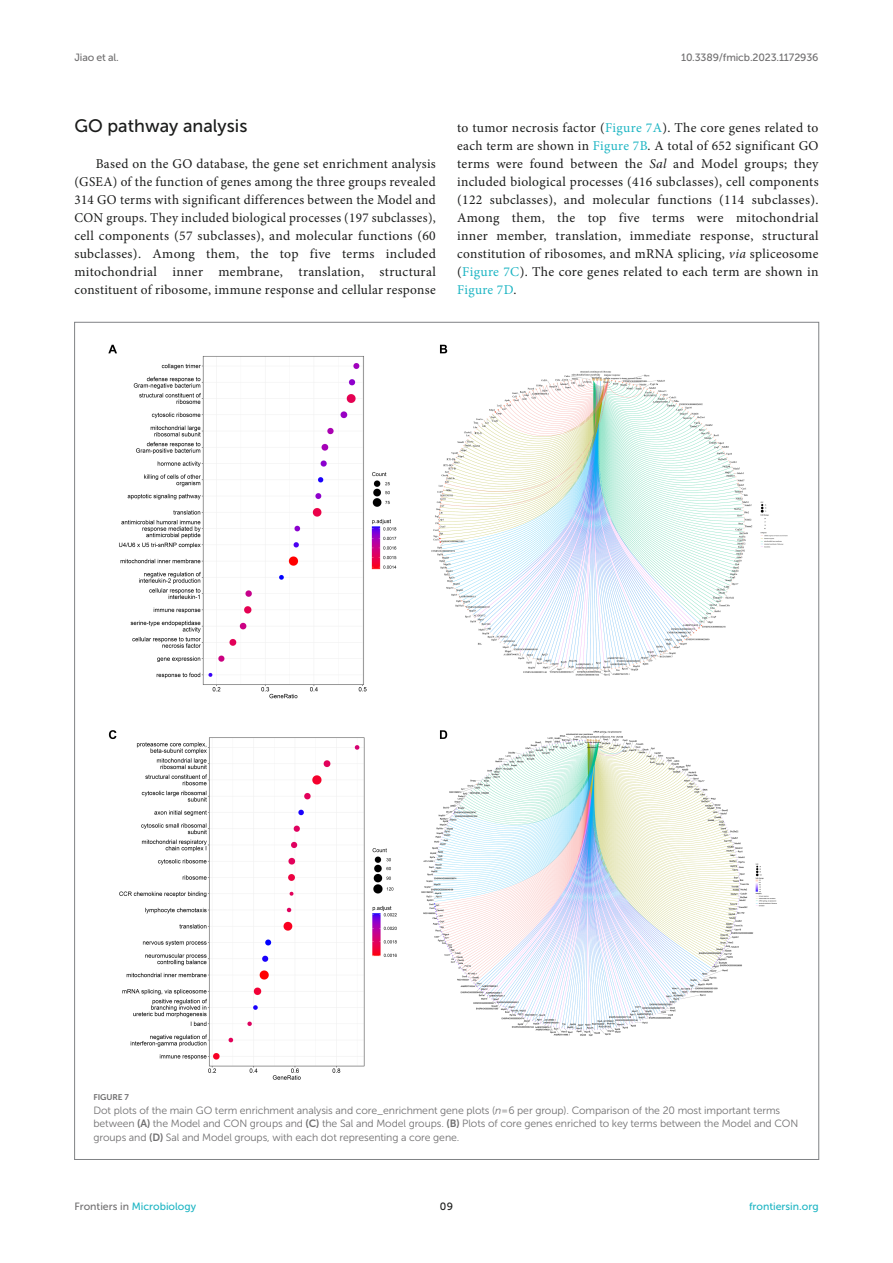
<style>
.page{position:relative;width:893px;height:1263px;background:#fff}
.page>*{position:absolute;margin:0;border:0;box-sizing:border-box;transform-origin:0 0}
.HEAD_2{font:18px "Museo Sans 500";color:#1b1c1b}
.TEXT_FLUSH{font:13.5px/18px "Minion Pro";letter-spacing:.025em;color:#1b1c1b;text-align:justify}
.FIG_LEG{font:10.5px/13.5px "Museo Sans 300";letter-spacing:-.01em;color:#706f70}
.t1{font:10.5px "Museo Sans 500";color:#1db5c3}
.t2{font:10.5px "Museo Sans 500";letter-spacing:-.015em;color:#706f70}
.t3{font:10.5px "Museo Sans 500";color:#1b1c1b}
.FIG_HD{font:8.25px "Museo Sans 700";letter-spacing:-.01em;color:#706f70}
.s1{color:#1db5c3}
.s2{font-style:italic}
.s3{font-family:"Museo Sans 700"}
.s4{color:#706f70}
</style>
<div class="page">
<img style="left:108px;top:344px;width:680px;height:736px">
<p class="t2" style="left:74px;top:51px;width:46px">Jiao et al.</p>
<p class="t2" style="left:681px;top:51px;width:139px">10.3389/fmicb.2023.1172936</p>
<p class="HEAD_2" style="left:74px;top:116px;width:175px">GO pathway analysis</p>
<p class="TEXT_FLUSH" style="left:74px;top:155px;width:363px;text-indent:21px">Based on the GO database, the gene set enrichment analysis (GSEA) of the function of genes among the three groups revealed 314 GO terms with significant differences between the Model and CON groups. They included biological processes (197 subclasses), cell components (57 subclasses), and molecular functions (60 subclasses). Among them, the top five terms included mitochondrial inner membrane, translation, structural constituent of ribosome, immune response and cellular response</p>
<p class="TEXT_FLUSH" style="left:457px;top:119px;width:363px">to tumor necrosis factor (<span class="s1">Figure 7A</span>). The core genes related to each term are shown in <span class="s1">Figure 7B</span>. A total of 652 significant GO terms were found between the <span class="s2">Sal</span> and Model groups; they included biological processes (416 subclasses), cell components (122 subclasses), and molecular functions (114 subclasses).<br>Among them, the top five terms were mitochondrial inner member, translation, immediate response, structural constitution of ribosomes, and mRNA splicing, <span class="s2">via</span> spliceosome (<span class="s1">Figure 7C</span>). The core genes related to each term are shown in <span class="s1">Figure 7D</span>.</p>
<p class="FIG_HD" style="left:94px;top:1092px;width:37px">FIGURE 7</p>
<p class="FIG_LEG" style="left:94px;top:1103px;width:706px">Dot plots of the main GO term enrichment analysis and core_enrichment gene plots (<span class="s2">n</span> = 6 per group). Comparison of the 20 most important terms between <span class="s3">(A)</span> the Model and CON groups and <span class="s3">(C)</span> the Sal and Model groups. <span class="s3">(B)</span> Plots of core genes enriched to key terms between the Model and CON groups and <span class="s3">(D)</span> Sal and Model groups, with each dot representing a core gene.</p>
<p class="t1" style="left:74px;top:1200px;width:123px"><span class="s4">Frontiers in</span> Microbiology</p>
<p class="t3" style="left:440px;top:1200px;width:15px">09</p>
<p class="t1" style="left:749px;top:1200px;width:71px">frontiersin.org</p>
</div>
